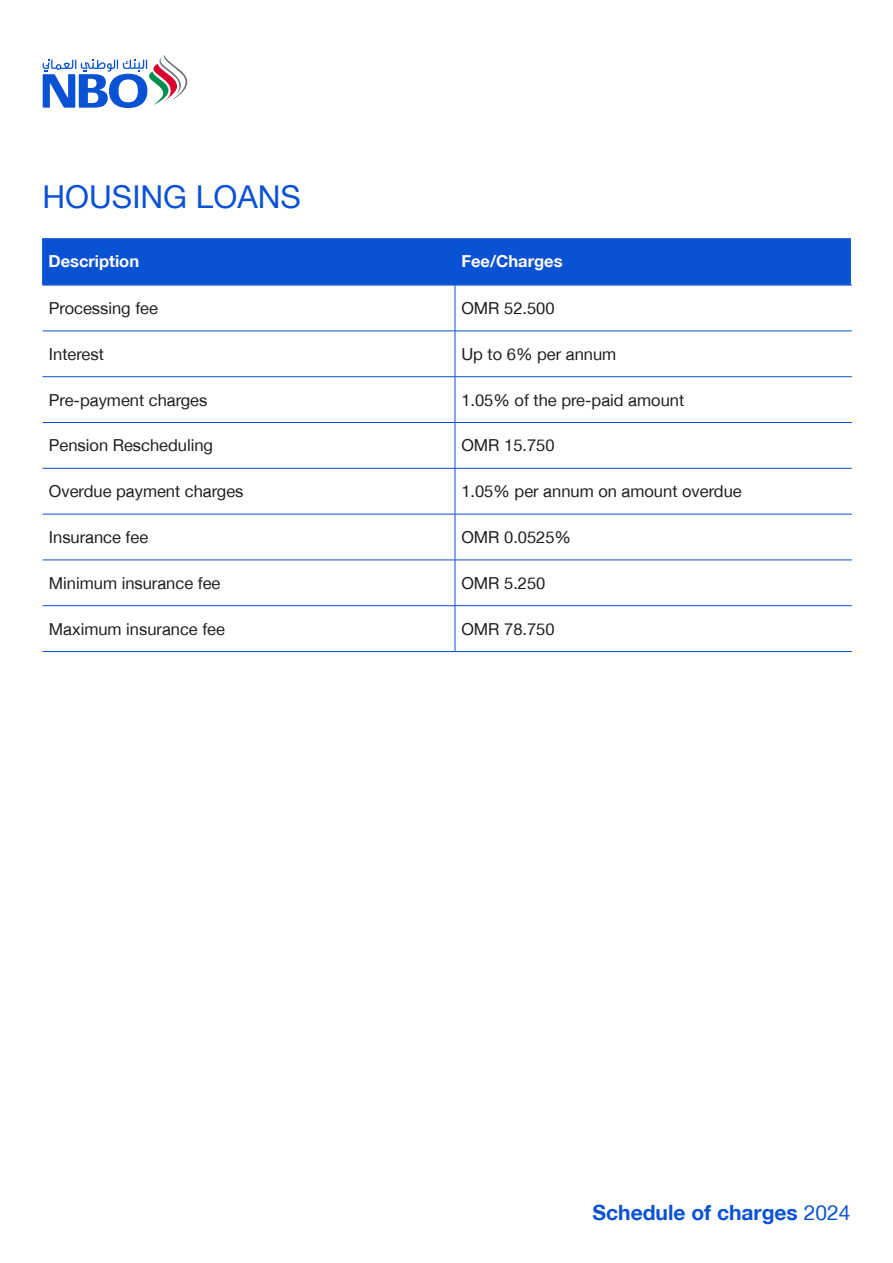
<style>
.page{position:relative;width:893px;height:1263px;background:#fff}
.page>*{position:absolute;margin:0;border:0;box-sizing:border-box;transform-origin:0 0}
.t1{font:31.5px "Helvetica Neue LT Arabic";color:#0a52d4}
.t2{font:700 21px "Helvetica Neue LT Arabic";color:#0a52d4}
.t3{font:16.5px "Helvetica Neue LT Arabic";color:#1d1d1b}
.t4{font:700 16.5px "Helvetica Neue LT Arabic";color:#fff}
.s1{font-weight:400}
</style>
<div class="page">
<svg style="left:43px;top:55px;width:145px;height:53px"></svg>
<hr style="left:455px;top:285px;width:1px;height:46px;background:#0a52d4">
<hr style="left:43px;top:331px;width:412px;height:1px;background:#0a52d4">
<hr style="left:455px;top:331px;width:397px;height:1px;background:#0a52d4">
<hr style="left:455px;top:331px;width:1px;height:45px;background:#0a52d4">
<hr style="left:43px;top:376px;width:412px;height:1px;background:#0a52d4">
<hr style="left:455px;top:376px;width:397px;height:1px;background:#0a52d4">
<hr style="left:455px;top:377px;width:1px;height:45px;background:#0a52d4">
<hr style="left:43px;top:422px;width:412px;height:1px;background:#0a52d4">
<hr style="left:455px;top:422px;width:397px;height:1px;background:#0a52d4">
<hr style="left:455px;top:423px;width:1px;height:45px;background:#0a52d4">
<hr style="left:43px;top:468px;width:412px;height:1px;background:#0a52d4">
<hr style="left:455px;top:468px;width:397px;height:1px;background:#0a52d4">
<hr style="left:455px;top:468px;width:1px;height:46px;background:#0a52d4">
<hr style="left:43px;top:514px;width:412px;height:1px;background:#0a52d4">
<hr style="left:455px;top:514px;width:397px;height:1px;background:#0a52d4">
<hr style="left:455px;top:514px;width:1px;height:46px;background:#0a52d4">
<hr style="left:455px;top:560px;width:1px;height:45px;background:#0a52d4">
<hr style="left:455px;top:606px;width:1px;height:45px;background:#0a52d4">
<hr style="left:43px;top:285px;width:412px;height:1px;background:#0a52d4">
<hr style="left:455px;top:285px;width:397px;height:1px;background:#0a52d4">
<hr style="left:43px;top:560px;width:412px;height:1px;background:#0a52d4">
<hr style="left:455px;top:560px;width:397px;height:1px;background:#0a52d4">
<hr style="left:43px;top:605px;width:412px;height:1px;background:#0a52d4">
<hr style="left:455px;top:605px;width:397px;height:1px;background:#0a52d4">
<hr style="left:43px;top:651px;width:412px;height:1px;background:#0a52d4">
<hr style="left:455px;top:651px;width:397px;height:1px;background:#0a52d4">
<div style="left:42px;top:238px;width:809px;height:47px;background:#0a52d4"></div>
<h1 class="t1" style="left:43px;top:179px;width:260px">HOUSING LOANS</h1>
<p class="t4" style="left:48px;top:252px;width:92px">Description</p>
<p class="t4" style="left:461px;top:252px;width:103px">Fee/Charges</p>
<p class="t3" style="left:49px;top:299px;width:111px">Processing fee</p>
<p class="t3" style="left:461px;top:299px;width:95px">OMR 52.500</p>
<p class="t3" style="left:49px;top:344px;width:57px">Interest</p>
<p class="t3" style="left:461px;top:344px;width:156px">Up to 6% per annum</p>
<p class="t3" style="left:49px;top:390px;width:160px">Pre-payment charges</p>
<p class="t3" style="left:461px;top:390px;width:224px">1.05% of the pre-paid amount</p>
<p class="t3" style="left:49px;top:436px;width:166px">Pension Rescheduling</p>
<p class="t3" style="left:461px;top:436px;width:95px">OMR 15.750</p>
<p class="t3" style="left:49px;top:482px;width:196px">Overdue payment charges</p>
<p class="t3" style="left:461px;top:482px;width:282px">1.05% per annum on amount overdue</p>
<p class="t3" style="left:49px;top:528px;width:101px">Insurance fee</p>
<p class="t3" style="left:461px;top:528px;width:111px">OMR 0.0525%</p>
<p class="t3" style="left:49px;top:573px;width:173px">Minimum insurance fee</p>
<p class="t3" style="left:461px;top:573px;width:86px">OMR 5.250</p>
<p class="t3" style="left:49px;top:619px;width:178px">Maximum insurance fee</p>
<p class="t3" style="left:461px;top:619px;width:95px">OMR 78.750</p>
<p class="t2" style="left:593px;top:1201px;width:259px">Schedule of charges <span class="s1">2024</span></p>
</div>
